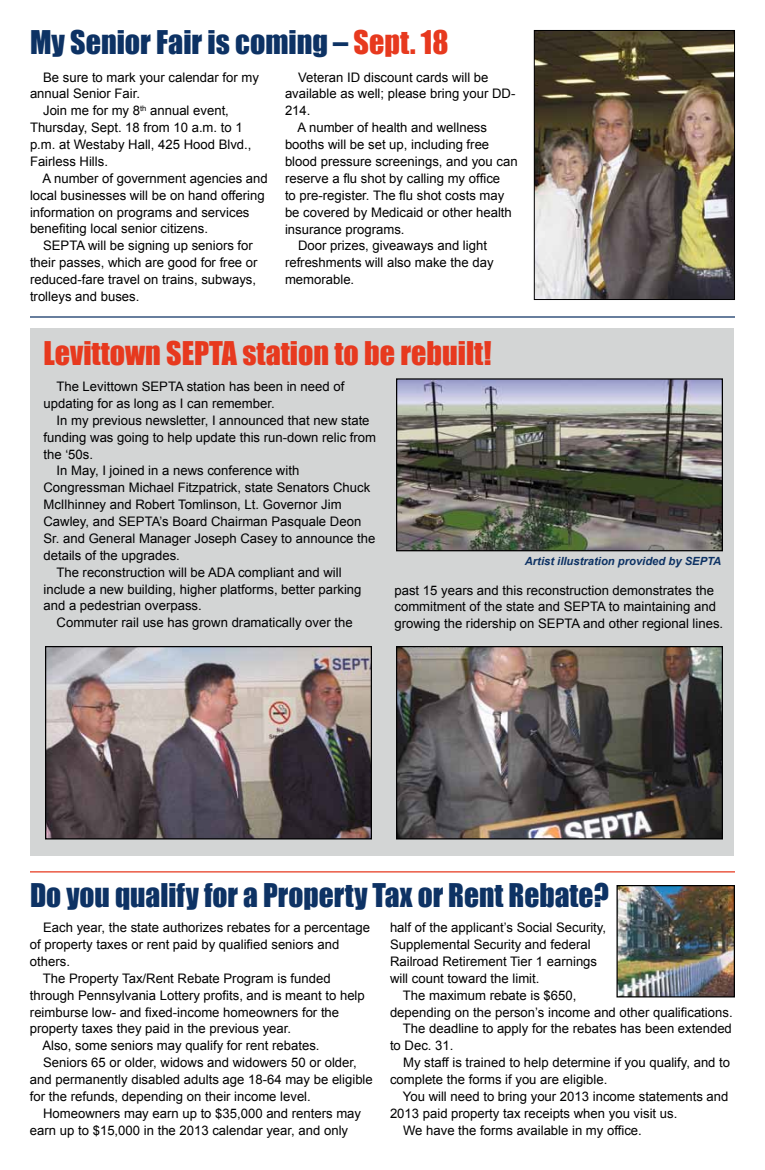
<style>
.page{position:relative;width:765px;height:1170px;background:#fff}
.page>*{position:absolute;margin:0;border:0;box-sizing:border-box;transform-origin:0 0}
.t1{font:30px "Impact";color:#0d3264}
.t2{font:30px "Impact";color:#e7391e}
.t3{font:13.12px/16.9px "Arial";color:#000001}
.t4{font:italic 700 11.25px "Arial";color:#0d3264}
.s1{color:#e7391e}
</style>
<div class="page">
<div style="left:31px;top:328px;width:703px;height:528px;background:#d3d5d5"></div>
<img style="left:536px;top:32px;width:197px;height:266px">
<div style="left:534px;top:30px;width:201px;height:270px;border:1px solid #000001"></div>
<hr style="left:30px;top:316px;width:705px;height:2px;background:#0d3264">
<hr style="left:30px;top:871px;width:705px;height:1px;background:#e7391e">
<img style="left:47px;top:648px;width:323px;height:190px">
<div style="left:45px;top:646px;width:327px;height:194px;border:1px solid #000001"></div>
<img style="left:398px;top:648px;width:323px;height:190px">
<div style="left:396px;top:646px;width:327px;height:194px;border:1px solid #000001"></div>
<img style="left:398px;top:380px;width:323px;height:169px">
<div style="left:396px;top:378px;width:327px;height:173px;border:1px solid #000001"></div>
<img style="left:619px;top:887px;width:114px;height:109px">
<div style="left:617px;top:885px;width:118px;height:113px;border:1px solid #000001"></div>
<h1 class="t1" style="left:30px;top:19px;width:420px">My Senior Fair is coming – <span class="s1">Sept. 18</span></h1>
<p class="t3" style="left:30px;top:69px;width:231px">Be sure to mark your calendar for my</p>
<p class="t3" style="left:30px;top:86px;width:112px">annual Senior Fair.</p>
<p class="t3" style="left:43px;top:102px;width:187px">Join me for my 8<sup>th</sup> annual event,</p>
<p class="t3" style="left:30px;top:119px;width:214px">Thursday, Sept. 18 from 10 a.m. to 1</p>
<p class="t3" style="left:30px;top:136px;width:223px">p.m. at Westaby Hall, 425 Hood Blvd.,</p>
<p class="t3" style="left:30px;top:153px;width:80px">Fairless Hills.</p>
<p class="t3" style="left:42px;top:170px;width:227px">A number of government agencies and</p>
<p class="t3" style="left:30px;top:187px;width:236px">local businesses will be on hand offering</p>
<p class="t3" style="left:30px;top:204px;width:221px">information on programs and services</p>
<p class="t3" style="left:30px;top:221px;width:179px">benefiting local senior citizens.</p>
<p class="t3" style="left:30px;top:237px;width:11px">SE</p>
<p class="t3" style="left:30px;top:237px;width:229px;text-indent:31px">PTA will be signing up seniors for their passes, which are good for free or reduced-fare travel on trains, subways, trolleys and buses.</p>
<p class="t3" style="left:298px;top:69px;width:192px">Veteran I D discount cards will be</p>
<p class="t3" style="left:285px;top:86px;width:232px">available as well; please bring your DD-</p>
<p class="t3" style="left:285px;top:102px;width:27px">214.</p>
<p class="t3" style="left:297px;top:119px;width:191px">A number of health and wellness</p>
<p class="t3" style="left:285px;top:136px;width:206px">booths will be set up, including free</p>
<p class="t3" style="left:285px;top:153px;width:234px">blood pressure screenings, and you can</p>
<p class="t3" style="left:285px;top:170px;width:217px">reserve a flu shot by calling my office</p>
<p class="t3" style="left:285px;top:187px;width:221px">to pre-register. The flu shot costs may</p>
<p class="t3" style="left:285px;top:204px;width:228px">be covered by Medicaid or other health</p>
<p class="t3" style="left:285px;top:221px;width:121px">insurance programs.</p>
<p class="t3" style="left:298px;top:237px;width:190px">Door prizes, giveaways and light</p>
<p class="t3" style="left:285px;top:254px;width:210px">refreshments will also make the day</p>
<p class="t3" style="left:285px;top:271px;width:71px">memorable.</p>
<h1 class="t2" style="left:43px;top:330px;width:449px">Levittown SEPTA station to be rebuilt!</h1>
<p class="t3" style="left:43px;top:378px;width:302px">The Levittown SE PTA station has been in need of</p>
<p class="t3" style="left:43px;top:395px;width:233px">updating for as long as I can remember.</p>
<p class="t3" style="left:43px;top:412px;width:328px">I n my previous newsletter, I announced that new state</p>
<p class="t3" style="left:43px;top:429px;width:334px">funding was going to help update this run-down relic from</p>
<p class="t3" style="left:43px;top:446px;width:51px">the ‘50s.</p>
<p class="t3" style="left:43px;top:463px;width:257px">I n May, I joined in a news conference with</p>
<p class="t3" style="left:43px;top:479px;width:328px">Congressman Michael Fitzpatrick, state Senators Chuck</p>
<p class="t3" style="left:43px;top:496px;width:300px">McI lhinney and Robert Tomlinson, Lt. Governor Jim</p>
<p class="t3" style="left:43px;top:513px;width:319px">Cawley, and SE PTA’s Board Chairman Pasquale Deon</p>
<p class="t3" style="left:43px;top:530px;width:333px">Sr. and General Manager Joseph Casey to announce the</p>
<p class="t3" style="left:43px;top:547px;width:138px">details of the upgrades.</p>
<p class="t3" style="left:43px;top:564px;width:300px">The reconstruction will be ADA compliant and will</p>
<p class="t3" style="left:43px;top:581px;width:320px">include a new building, higher platforms, better parking</p>
<p class="t3" style="left:43px;top:598px;width:160px">and a pedestrian overpass.</p>
<p class="t3" style="left:57px;top:614px;width:298px">Commuter rail use has grown dramatically over the</p>
<p class="t4" style="left:525px;top:554px;width:198px">Artist illustration provided by SEPTA</p>
<p class="t3" style="left:395px;top:582px;width:330px">past 15 years and this reconstruction demonstrates the commitment of the state and SEPTA to maintaining and growing the ridership on SEPTA and other regional lines.</p>
<h1 class="t1" style="left:30px;top:872px;width:581px">Do you qualify for a Property Tax or Rent Rebate?</h1>
<p class="t3" style="left:30px;top:919px;width:341px">Each year, the state authorizes rebates for a percentage</p>
<p class="t3" style="left:30px;top:936px;width:311px">of property taxes or rent paid by qualified seniors and</p>
<p class="t3" style="left:30px;top:953px;width:42px">others.</p>
<p class="t3" style="left:30px;top:970px;width:302px">The Property Tax/Rent Rebate Program is funded</p>
<p class="t3" style="left:30px;top:987px;width:336px">through Pennsylvania Lottery profits, and is meant to help</p>
<p class="t3" style="left:30px;top:1004px;width:311px">reimburse low- and fixed-income homeowners for the</p>
<p class="t3" style="left:30px;top:1020px;width:263px">property taxes they paid in the previous year.</p>
<p class="t3" style="left:42px;top:1037px;width:279px">Also, some seniors may qualify for rent rebates.</p>
<p class="t3" style="left:30px;top:1054px;width:328px">Seniors 65 or older, widows and widowers 50 or older,</p>
<p class="t3" style="left:30px;top:1071px;width:344px">and permanently disabled adults age 18-64 may be eligible</p>
<p class="t3" style="left:30px;top:1088px;width:282px">for the refunds, depending on their income level.</p>
<p class="t3" style="left:43px;top:1105px;width:320px">Homeowners may earn up to $35,000 and renters may</p>
<p class="t3" style="left:30px;top:1122px;width:320px">earn up to $15,000 in the 2013 calendar year, and only</p>
<p class="t3" style="left:390px;top:919px;width:344px">half of the applicant’s Social Security,<br>Supplemental Security and federal<br>Railroad Retirement Tier 1 earnings<br>will count toward the limit.<br>The maximum rebate is $650,<br>depending on the person’s income and other qualifications.<br>The deadline to apply for the rebates has been extended to Dec. 31.</p>
<p class="t3" style="left:390px;top:1054px;width:342px;text-indent:13px">My staff is trained to help determine if you qualify, and to complete the forms if you are eligible.</p>
<p class="t3" style="left:403px;top:1088px;width:327px">You will need to bring your 2013 income statements and</p>
<p class="t3" style="left:390px;top:1105px;width:289px">2013 paid property tax receipts when you visit us.</p>
<p class="t3" style="left:403px;top:1122px;width:240px">We have the forms available in my office.</p>
</div>
